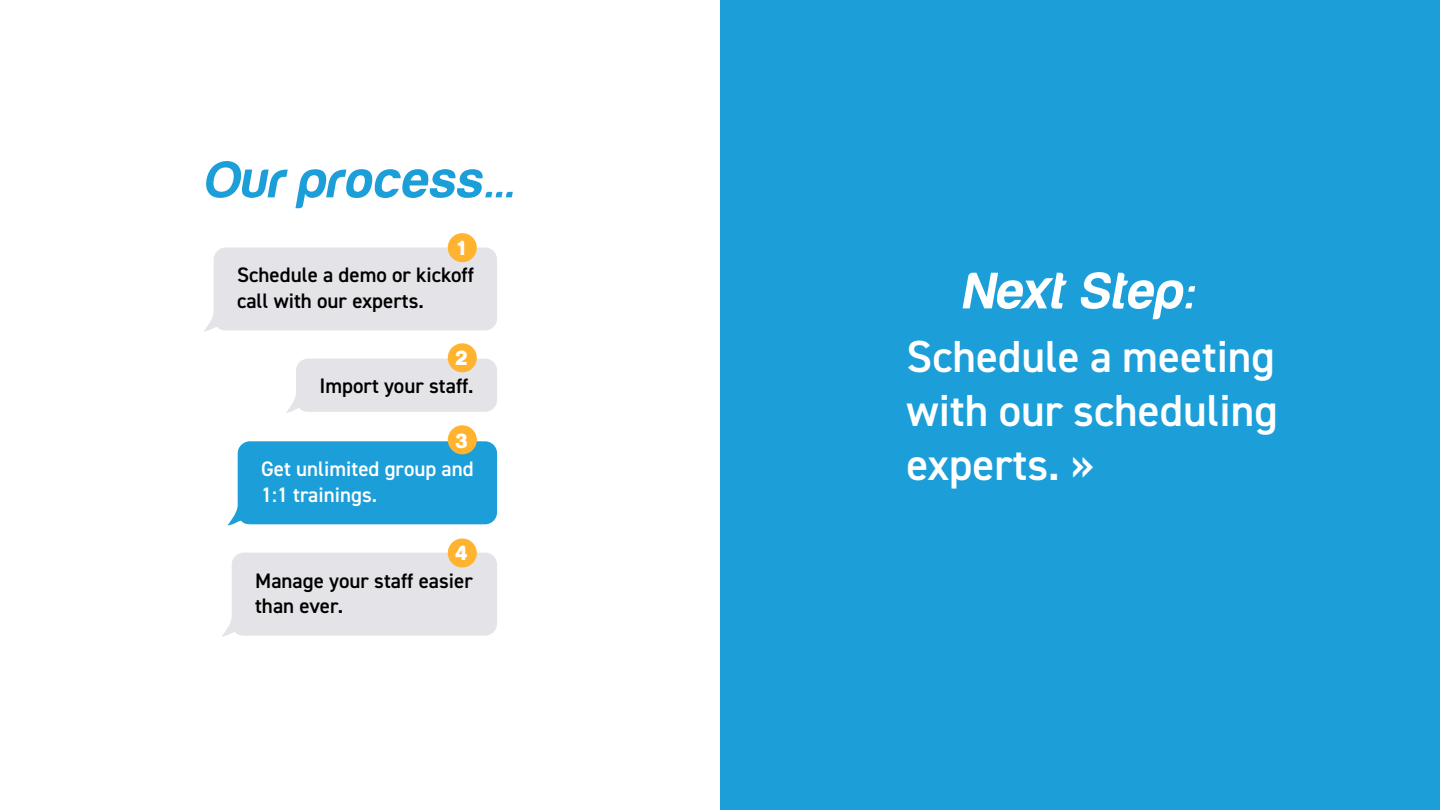
<style>
.page{position:relative;width:1440px;height:810px;background:#fff}
.page>*{position:absolute;margin:0;border:0;box-sizing:border-box;transform-origin:0 0}
.t1{font:52.5px "Harabara Mais Bd It Harabara Mais Bd It";color:#1c9ed9}
.t2{font:52.5px "Harabara Mais Bd It Harabara Mais Bd It";color:#fff}
.t3{font:600 45px/54px "DIN2014";color:#fff;text-align:justify}
.t4{font:600 21px/25.2px "DIN2014";color:#000}
.t5{font:600 21px/25.2px "DIN2014";color:#fff}
.t6{font:900 21px "Harabara Mais Black Harabara Mais";color:#fff}
</style>
<div class="page">
<div style="left:720px;top:0;width:720px;height:810px;background:#1c9ed9"></div>
<svg style="left:204px;top:247px;width:293px;height:85px;background:#e5e5e9"></svg>
<div style="left:448px;top:233px;width:29px;height:29px;background:#ffb32e;border-radius:50%"></div>
<svg style="left:286px;top:359px;width:211px;height:54px;background:#e5e5e9"></svg>
<div style="left:448px;top:343px;width:29px;height:29px;background:#ffb32e;border-radius:50%"></div>
<div style="left:227px;top:441px;width:270px;height:84px;background:#1c9ed9"></div>
<div style="left:448px;top:425px;width:29px;height:29px;background:#ffb32e;border-radius:50%"></div>
<div style="left:222px;top:553px;width:275px;height:84px;background:#e4e4e8"></div>
<div style="left:448px;top:538px;width:29px;height:30px;background:#ffb32e;border-radius:50%"></div>
<h1 class="t1" style="left:205px;top:149px;width:311px">Our process…</h1>
<p class="t6" style="left:456px;top:236px;width:11px">1</p>
<p class="t4" style="left:237px;top:262px;width:238px">Schedule a demo or kickoff call with our experts.</p>
<p class="t6" style="left:455px;top:346px;width:14px">2</p>
<p class="t4" style="left:319px;top:373px;width:155px">Import your staff.</p>
<p class="t6" style="left:455px;top:429px;width:15px">3</p>
<p class="t5" style="left:261px;top:456px;width:214px">Get unlimited group and<br>1:1 trainings.</p>
<p class="t6" style="left:455px;top:541px;width:15px">4</p>
<p class="t4" style="left:255px;top:567px;width:219px">Manage your staff easier than ever.</p>
<h1 class="t2" style="left:962px;top:260px;width:236px">Next Step:</h1>
<h2 class="t3" style="left:906px;top:329px;width:373px">Schedule a meeting with our scheduling experts. »</h2>
</div>
